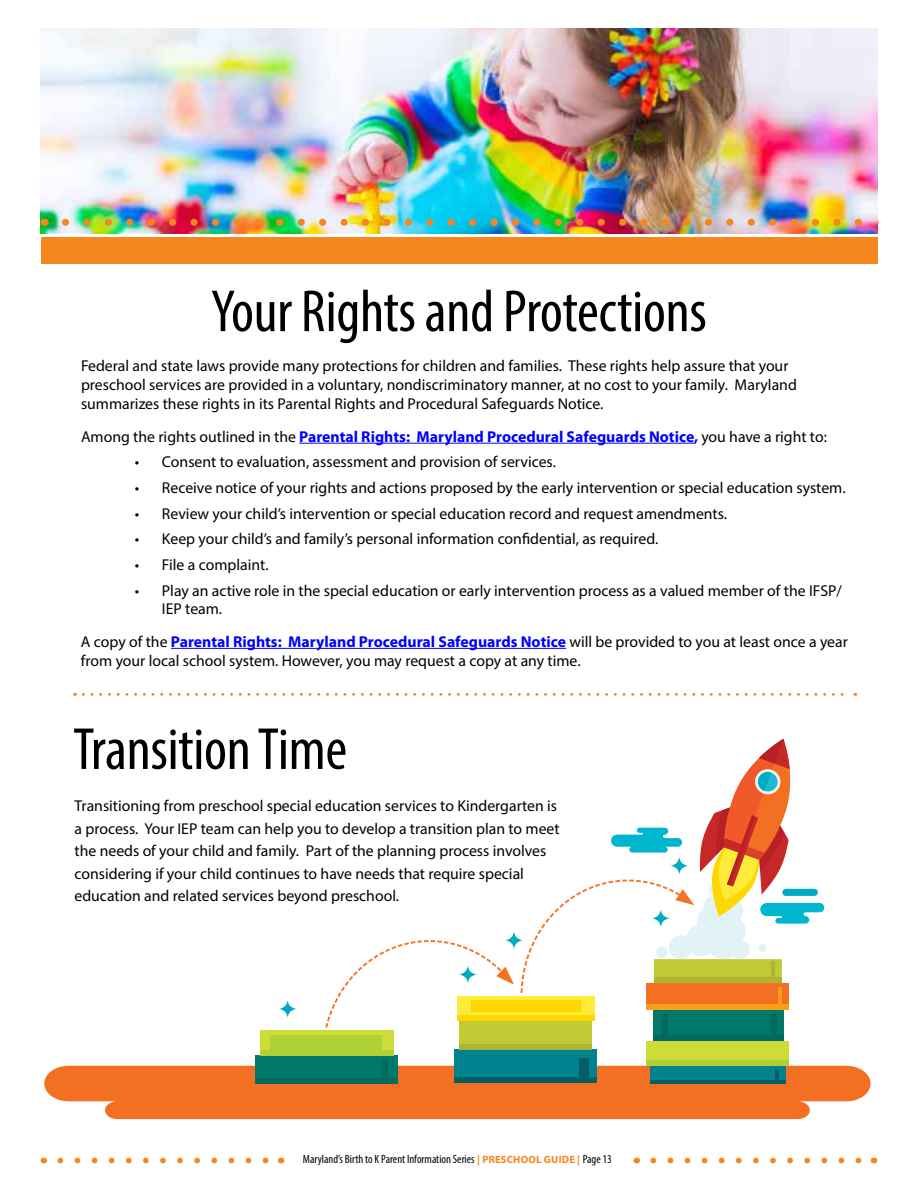
<style>
.page{position:relative;width:918px;height:1188px;background:#fff}
.page>*{position:absolute;margin:0;border:0;box-sizing:border-box;transform-origin:0 0}
.t1{font:condensed 60px "Myriad Pro";letter-spacing:-.005em;color:#000}
.t2{font:15.75px/18.9px "Myriad Pro";color:#000}
.t3{font:700 15.75px "Myriad Pro";color:#00f}
.t4{font:condensed 12px "Myriad Pro";color:#000}
.s1{font-weight:400;color:#000}
.s2{font-weight:700;color:#00f}
.s3{font-weight:700;font-stretch:normal;font-size:10.5px;color:#f6861f}
</style>
<div class="page">
<svg style="left:60px;top:1158px;width:209px;height:5px"></svg>
<svg style="left:653px;top:1158px;width:209px;height:5px"></svg>
<div style="left:41px;top:237px;width:837px;height:27px;background:#f6861f"></div>
<svg style="left:83px;top:693px;width:773px;height:3px"></svg>
<hr style="left:299px;top:443px;width:395px;height:1px;background:#00f">
<hr style="left:171px;top:648px;width:395px;height:1px;background:#00f">
<img style="left:40px;top:28px;width:838px;height:205px">
<img style="left:65px;top:219px;width:798px;height:7px">
<svg style="left:44px;top:1066px;width:827px;height:53px;background:#f37931"></svg>
<svg style="left:279px;top:1000px;width:18px;height:18px"></svg>
<svg style="left:505px;top:931px;width:18px;height:18px"></svg>
<svg style="left:325px;top:940px;width:189px;height:88px"></svg>
<div style="left:256px;top:1055px;width:142px;height:29px;background:#00796b"></div>
<div style="left:260px;top:1030px;width:134px;height:25px;background:#cedc37"></div>
<div style="left:455px;top:1049px;width:142px;height:34px;background:#01838f"></div>
<div style="left:460px;top:1021px;width:132px;height:29px;background:#c0ca33"></div>
<div style="left:457px;top:996px;width:137px;height:25px;background:#feea39"></div>
<div style="left:647px;top:1041px;width:142px;height:25px;background:#cedc37"></div>
<div style="left:653px;top:1010px;width:130px;height:31px;background:#00796b"></div>
<div style="left:647px;top:983px;width:142px;height:27px;background:#f36f21"></div>
<div style="left:260px;top:1050px;width:134px;height:5px;background:#afd136"></div>
<svg style="left:256px;top:1059px;width:142px;height:25px"></svg>
<div style="left:455px;top:1078px;width:142px;height:5px;background:#016064"></div>
<div style="left:460px;top:1044px;width:132px;height:6px;background:#afb436"></div>
<div style="left:457px;top:1015px;width:137px;height:6px;background:#fed600"></div>
<div style="left:647px;top:1060px;width:142px;height:6px;background:#afd136"></div>
<div style="left:653px;top:1035px;width:130px;height:6px;background:#006a5d"></div>
<div style="left:647px;top:1004px;width:142px;height:6px;background:#f9a01b"></div>
<div style="left:471px;top:1000px;width:110px;height:12px;background:#fed600"></div>
<div style="left:579px;top:1058px;width:10px;height:22px;background:#016064"></div>
<hr style="left:778px;top:988px;width:4px;height:19px;background:#f9a01b">
<div style="left:663px;top:1015px;width:5px;height:23px;background:#006a5d"></div>
<div style="left:771px;top:1015px;width:6px;height:23px;background:#006a5d"></div>
<div style="left:270px;top:1036px;width:112px;height:14px;background:#afd136"></div>
<div style="left:650px;top:1066px;width:135px;height:18px;background:#01838f"></div>
<hr style="left:650px;top:1080px;width:135px;height:4px;background:#016064">
<svg style="left:775px;top:1069px;width:3px;height:11px"></svg>
<svg style="left:521px;top:739px;width:303px;height:254px"></svg>
<h1 class="t1" style="left:211px;top:275px;width:497px">Your Rights and Protections</h1>
<p class="t2" style="left:81px;top:356px;width:717px">Federal and state laws provide many protections for children and families. These rights help assure that your preschool services are provided in a voluntary, nondiscriminatory manner, at no cost to your family. Maryland summarizes these rights in its Parental Rights and Procedural Safeguards Notice.</p>
<h5 class="t3" style="left:81px;top:426px;width:748px"><span class="s1">Among the rights outlined in the</span> Parental Rights: Maryland Procedural Safeguards Notice, <span class="s1">you have a right to:</span></h5>
<p class="t2" style="left:135px;top:452px;width:422px">• Consent to evaluation, assessment and provision of services.</p>
<p class="t2" style="left:135px;top:478px;width:712px">• Receive notice of your rights and actions proposed by the early intervention or special education system.</p>
<p class="t2" style="left:135px;top:504px;width:594px">• Review your child’s intervention or special education record and request amendments.</p>
<p class="t2" style="left:135px;top:529px;width:525px">• Keep your child’s and family’s personal information confdential, as required.</p>
<p class="t2" style="left:135px;top:555px;width:135px">• File a complaint.</p>
<p class="t2" style="left:162px;top:581px;width:682px;text-indent:-27px">• Play an active role in the special education or early intervention process as a valued member of the IFSP/<br>IEP team.</p>
<p class="t2" style="left:81px;top:632px;width:768px">A copy of the <span class="s2">Parental Rights: Maryland Procedural Safeguards Notice</span> will be provided to you at least once a year from your local school system. However, you may request a copy at any time.</p>
<p class="t1" style="left:73px;top:713px;width:276px">Transition Time</p>
<p class="t2" style="left:75px;top:794px;width:487px;line-height:22.5px">Transitioning from preschool special education services to Kindergarten is a process. Your IEP team can help you to develop a transition plan to meet the needs of your child and family. Part of the planning process involves considering if your child continues to have needs that require special education and related services beyond preschool.</p>
<p class="t4" style="left:303px;top:1152px;width:310px">Maryland’s Birth to K Parent Information Series <span class="s3">| PRESCHOOL GUIDE |</span> Page 13</p>
</div>
